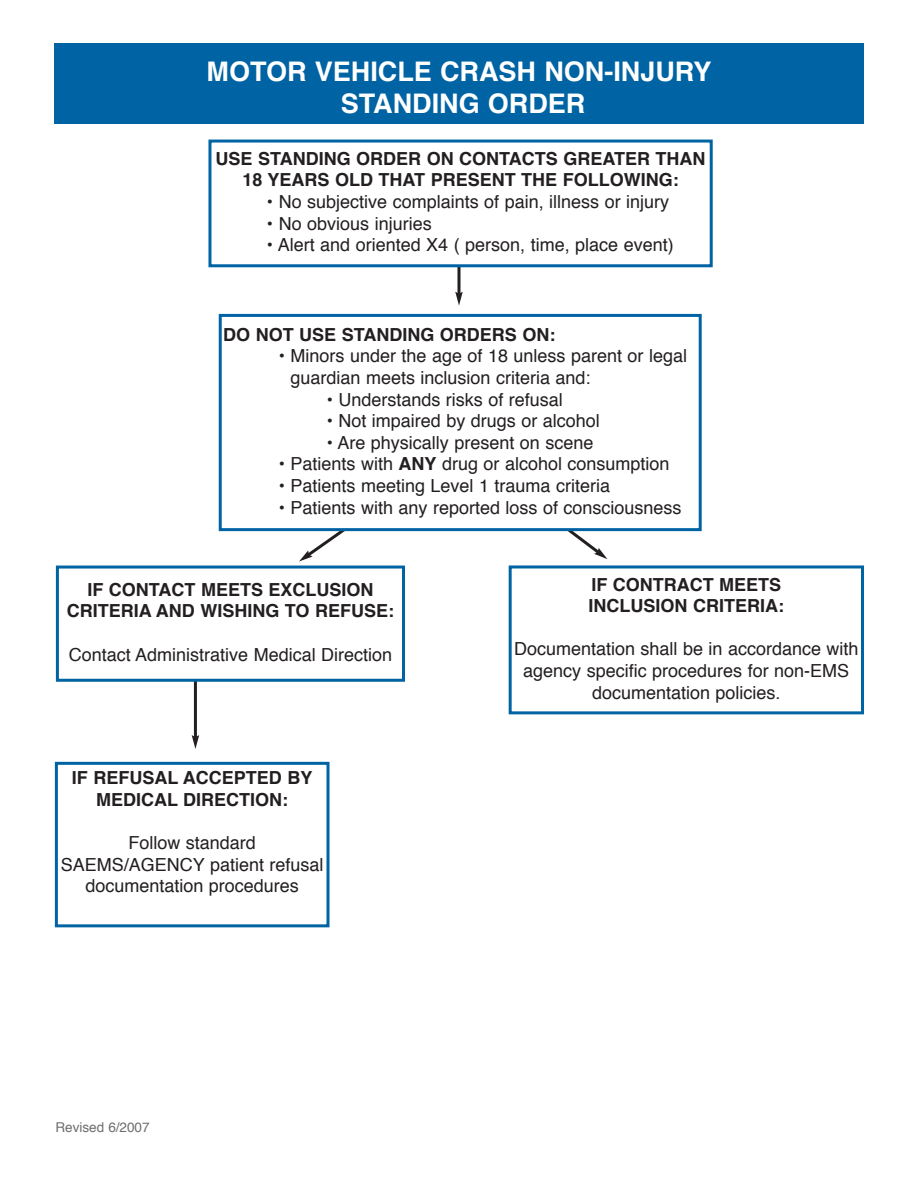
<style>
.page{position:relative;width:918px;height:1188px;background:#fff}
.page>*{position:absolute;margin:0;border:0;box-sizing:border-box;transform-origin:0 0}
.t1{font:700 27px/32.4px "Helvetica";color:#fff;text-align:center}
.t2{font:18px/21.6px "Helvetica";color:#231f20;text-align:center}
.t3{font:700 18px/21.6px "Helvetica";color:#231f20;text-align:center}
.t4{font:13.5px "Helvetica";color:#6d6e71}
.s1{font-weight:700}
</style>
<div class="page">
<hr style="left:194px;top:641px;width:3px;height:97px;background:#231f20">
<svg style="left:192px;top:735px;width:7px;height:14px"></svg>
<hr style="left:458px;top:205px;width:2px;height:89px;background:#231f20">
<svg style="left:455px;top:292px;width:8px;height:14px"></svg>
<svg style="left:299px;top:531px;width:130px;height:30px"></svg>
<svg style="left:462px;top:531px;width:145px;height:28px"></svg>
<div style="left:210px;top:141px;width:501px;height:125px;background:#fff"></div>
<div style="left:208px;top:140px;width:505px;height:127px;border:3px solid #0063a3"></div>
<div style="left:219px;top:314px;width:483px;height:217px;border:3px solid #0063a3"></div>
<div style="left:55px;top:762px;width:275px;height:165px;border:3px solid #0063a3"></div>
<div style="left:509px;top:565px;width:355px;height:149px;border:3px solid #0063a3"></div>
<div style="left:57px;top:567px;width:347px;height:113px;background:#fff"></div>
<div style="left:56px;top:566px;width:349px;height:116px;border:3px solid #0063a3"></div>
<div style="left:54px;top:44px;width:810px;height:80px;background:#0063a3"></div>
<h1 class="t1" style="left:207px;top:58px;width:506px">MOTOR VEHICLE CRASH NON-INJURY<br>STANDING ORDER</h1>
<p class="t3" style="left:216px;top:149px;width:491px">USE STANDING ORDER ON CONTACTS GREATER THAN<br>18 YEARS OLD THAT PRESENT THE FOLLOWING:</p>
<p class="t2" style="left:267px;top:192px;width:404px">• No subjective complaints of pain, illness or injury</p>
<p class="t2" style="left:267px;top:214px;width:166px">• No obvious injuries</p>
<p class="t2" style="left:267px;top:236px;width:408px">• Alert and oriented X4 ( person, time, place event)</p>
<p class="t3" style="left:223px;top:325px;width:334px">DO NOT USE STANDING ORDERS ON:</p>
<p class="t2" style="left:291px;top:347px;width:398px;text-align:left;text-indent:-12px">• Minors under the age of 18 unless parent or legal guardian meets inclusion criteria and:</p>
<p class="t2" style="left:327px;top:390px;width:238px">• Understands risks of refusal</p>
<p class="t2" style="left:327px;top:411px;width:275px">• Not impaired by drugs or alcohol</p>
<p class="t2" style="left:327px;top:433px;width:268px">• Are physically present on scene</p>
<p class="t2" style="left:279px;top:455px;width:392px">• Patients with <span class="s1">ANY</span> drug or alcohol consumption</p>
<p class="t2" style="left:279px;top:476px;width:333px">• Patients meeting Level 1 trauma criteria</p>
<p class="t2" style="left:279px;top:498px;width:404px">• Patients with any reported loss of consciousness</p>
<p class="t3" style="left:67px;top:580px;width:329px">IF CONTACT MEETS EXCLUSION<br>CRITERIA AND WISHING TO REFUSE:</p>
<p class="t2" style="left:69px;top:645px;width:325px">Contact Administrative Medical Direction</p>
<p class="t3" style="left:72px;top:769px;width:242px">IF REFUSAL ACCEPTED BY<br>MEDICAL DIRECTION:</p>
<p class="t2" style="left:61px;top:834px;width:264px">Follow standard<br>SAEMS/AGENCY patient refusal documentation procedures</p>
<p class="t4" style="left:56px;top:1121px;width:96px">Revised 6/2007</p>
<p class="t3" style="left:589px;top:575px;width:197px;text-align:left">IF CONTRACT MEETS<br>INCLUSION CRITERIA:</p>
<p class="t2" style="left:514px;top:640px;width:346px">Documentation shall be in accordance with agency specific procedures for non-EMS documentation policies.</p>
</div>
